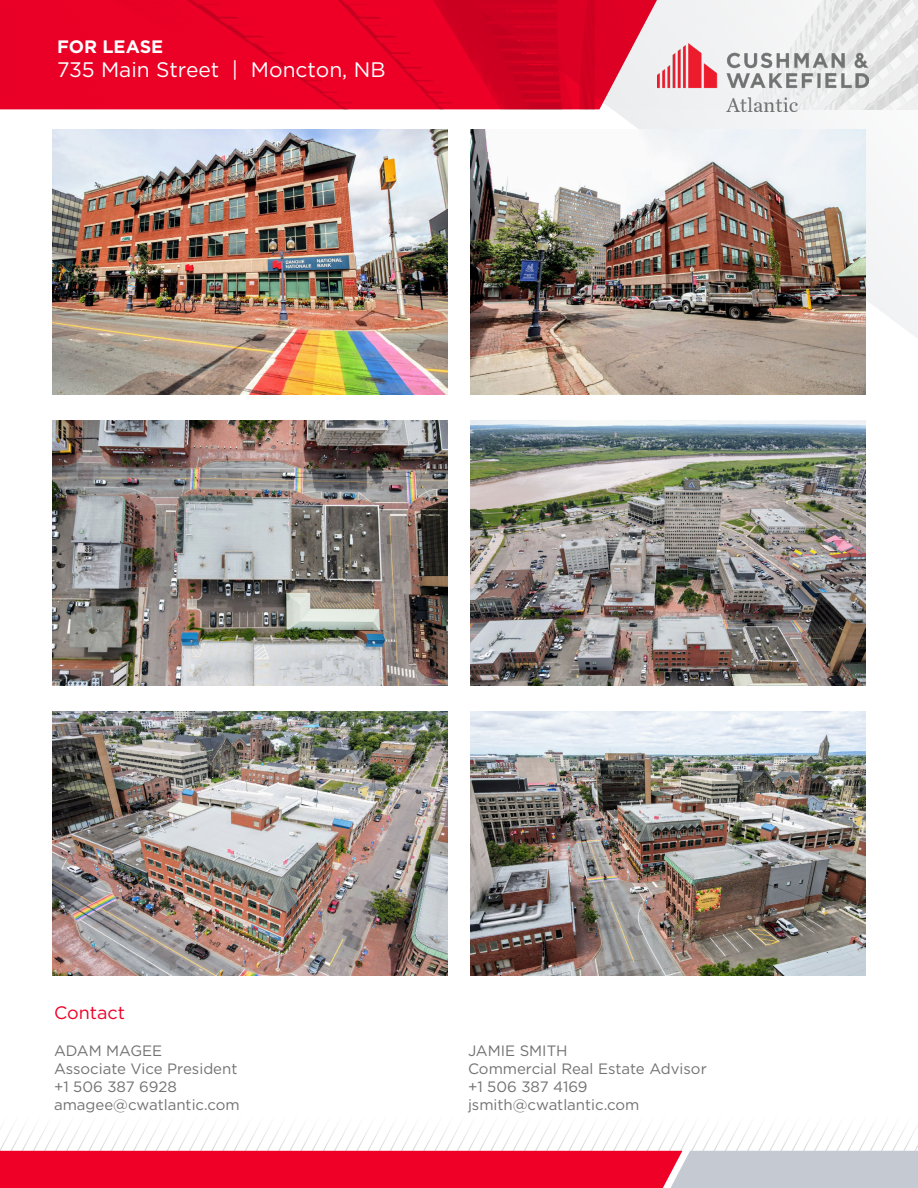
<style>
.page{position:relative;width:918px;height:1188px;background:#fff}
.page>*{position:absolute;margin:0;border:0;box-sizing:border-box;transform-origin:0 0}
.t1{font:21px "Gotham";color:#fff}
.t2{font:700 18px "Gotham";color:#fff}
.t3{font:18px "Gotham";color:#ef0027}
.t4{font:15px "Gotham";color:#717271}
</style>
<div class="page">
<svg style="left:0;top:1125px;width:918px;height:26px"></svg>
<svg style="left:0;top:1151px;width:918px;height:37px;background:#e43654"></svg>
<img style="left:52px;top:130px;width:395px;height:264px">
<img style="left:52px;top:421px;width:395px;height:264px">
<img style="left:52px;top:711px;width:395px;height:265px">
<svg style="left:467px;top:0;width:451px;height:339px;fill:#f3f4f5"></svg>
<img style="left:471px;top:130px;width:395px;height:264px">
<img style="left:471px;top:421px;width:395px;height:264px">
<img style="left:471px;top:711px;width:395px;height:265px">
<svg style="left:0;top:0;width:657px;height:109px;background:#e50a2d"></svg>
<img style="left:657px;top:44px;width:212px;height:68px">
<p class="t2" style="left:57px;top:35px;width:108px">FOR LEASE</p>
<p class="t1" style="left:57px;top:56px;width:330px">735 Main Street | Moncton, NB</p>
<p class="t3" style="left:54px;top:1001px;width:73px">Contact</p>
<p class="t4" style="left:54px;top:1042px;width:110px">ADAM MAGEE</p>
<p class="t4" style="left:54px;top:1060px;width:185px">Associate Vice President</p>
<p class="t4" style="left:54px;top:1078px;width:124px">+1 506 387 6928</p>
<p class="t4" style="left:54px;top:1096px;width:187px">amagee@cwatlantic.com</p>
<p class="t4" style="left:468px;top:1042px;width:101px">JAMIE SMITH</p>
<p class="t4" style="left:468px;top:1060px;width:240px">Commercial Real Estate Advisor</p>
<p class="t4" style="left:468px;top:1078px;width:121px">+1 506 387 4169</p>
<p class="t4" style="left:468px;top:1096px;width:173px">jsmith@cwatlantic.com</p>
</div>
